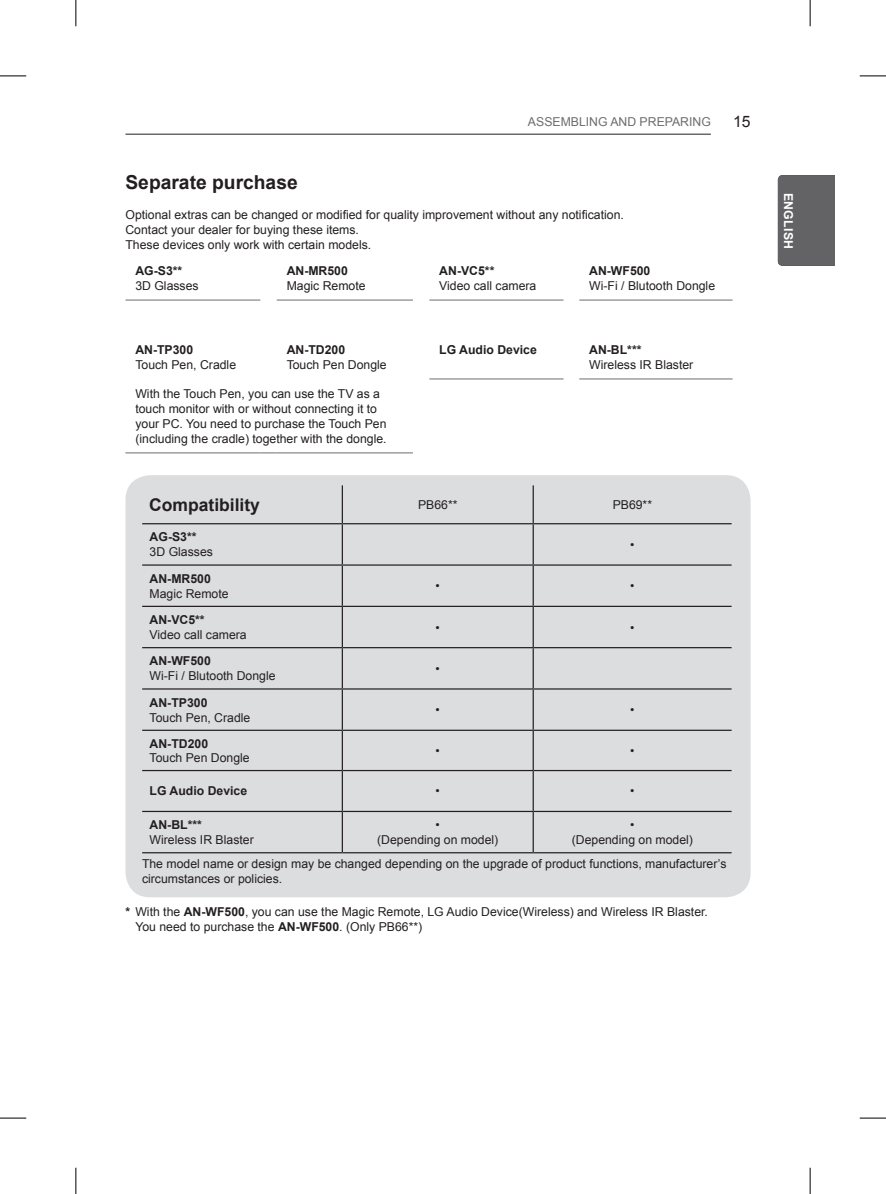
<style>
.page{position:relative;width:886px;height:1194px;background:#fff}
.page>*{position:absolute;margin:0;border:0;box-sizing:border-box;transform-origin:0 0}
.t1{font:700 19.25px "Arial";color:#231f20}
.t2{font:700 17.5px "Arial";color:#231f20}
.t3{font:15.75px "Arial";color:#231f20}
.t4{font:12.25px/15px "Arial";color:#231f20}
.t5{font:700 12.25px "Arial";color:#231f20}
.t6{font:12.25px "Arial";color:#6c6d70}
.t7{font:700 12.25px "Arial";letter-spacing:.02em;color:#fff}
.t8{font:700 12.25px "Bryant LG";color:#fff}
.s1{font-weight:700}
</style>
<div class="page">
<div style="left:778px;top:175px;width:57px;height:91px;background:#636366"></div>
<hr style="left:125px;top:134px;width:586px;height:1px;background:#231f20">
<hr style="left:429px;top:299px;width:134px;height:1px;background:#6c6d70">
<hr style="left:579px;top:299px;width:154px;height:1px;background:#6c6d70">
<hr style="left:125px;top:452px;width:135px;height:1px;background:#6c6d70">
<svg style="left:260px;top:452px;width:17px;height:1px"></svg>
<hr style="left:277px;top:452px;width:136px;height:1px;background:#6c6d70">
<hr style="left:429px;top:378px;width:134px;height:1px;background:#6c6d70">
<hr style="left:579px;top:378px;width:154px;height:1px;background:#6c6d70">
<hr style="left:125px;top:299px;width:135px;height:1px;background:#6c6d70">
<hr style="left:277px;top:299px;width:136px;height:1px;background:#6c6d70">
<div style="left:125px;top:475px;width:626px;height:422px;background:#dcdddf;border-radius:25px"></div>
<hr style="left:342px;top:485px;width:1px;height:38px;background:#231f20">
<hr style="left:533px;top:485px;width:1px;height:38px;background:#231f20">
<hr style="left:142px;top:523px;width:200px;height:1px;background:#231f20">
<hr style="left:342px;top:523px;width:191px;height:1px;background:#231f20">
<hr style="left:342px;top:524px;width:1px;height:40px;background:#231f20">
<hr style="left:533px;top:523px;width:199px;height:1px;background:#231f20">
<hr style="left:533px;top:524px;width:1px;height:40px;background:#231f20">
<hr style="left:142px;top:564px;width:200px;height:1px;background:#231f20">
<hr style="left:342px;top:564px;width:191px;height:1px;background:#231f20">
<hr style="left:342px;top:565px;width:1px;height:40px;background:#231f20">
<hr style="left:533px;top:564px;width:199px;height:1px;background:#231f20">
<hr style="left:533px;top:565px;width:1px;height:40px;background:#231f20">
<hr style="left:142px;top:605px;width:200px;height:2px;background:#231f20">
<hr style="left:342px;top:605px;width:191px;height:2px;background:#231f20">
<hr style="left:342px;top:607px;width:1px;height:40px;background:#231f20">
<hr style="left:533px;top:605px;width:199px;height:2px;background:#231f20">
<hr style="left:533px;top:607px;width:1px;height:40px;background:#231f20">
<hr style="left:142px;top:647px;width:200px;height:1px;background:#231f20">
<hr style="left:342px;top:647px;width:191px;height:1px;background:#231f20">
<hr style="left:342px;top:648px;width:1px;height:40px;background:#231f20">
<hr style="left:533px;top:647px;width:199px;height:1px;background:#231f20">
<hr style="left:533px;top:648px;width:1px;height:40px;background:#231f20">
<hr style="left:142px;top:688px;width:200px;height:1px;background:#231f20">
<hr style="left:342px;top:688px;width:191px;height:1px;background:#231f20">
<hr style="left:342px;top:689px;width:1px;height:40px;background:#231f20">
<hr style="left:533px;top:688px;width:199px;height:1px;background:#231f20">
<hr style="left:533px;top:689px;width:1px;height:40px;background:#231f20">
<hr style="left:142px;top:729px;width:200px;height:2px;background:#231f20">
<hr style="left:342px;top:729px;width:191px;height:2px;background:#231f20">
<hr style="left:342px;top:731px;width:1px;height:39px;background:#231f20">
<hr style="left:533px;top:729px;width:199px;height:2px;background:#231f20">
<hr style="left:533px;top:731px;width:1px;height:39px;background:#231f20">
<hr style="left:142px;top:770px;width:200px;height:1px;background:#231f20">
<hr style="left:342px;top:770px;width:191px;height:1px;background:#231f20">
<hr style="left:342px;top:771px;width:1px;height:39px;background:#231f20">
<hr style="left:533px;top:770px;width:199px;height:1px;background:#231f20">
<hr style="left:533px;top:771px;width:1px;height:39px;background:#231f20">
<hr style="left:142px;top:810px;width:200px;height:2px;background:#231f20">
<hr style="left:342px;top:810px;width:191px;height:2px;background:#231f20">
<hr style="left:342px;top:812px;width:1px;height:40px;background:#231f20">
<hr style="left:533px;top:810px;width:199px;height:2px;background:#231f20">
<hr style="left:533px;top:812px;width:1px;height:40px;background:#231f20">
<hr style="left:142px;top:852px;width:200px;height:1px;background:#231f20">
<hr style="left:342px;top:852px;width:191px;height:1px;background:#231f20">
<hr style="left:533px;top:852px;width:199px;height:1px;background:#231f20">
<svg style="left:0;top:76px;width:26px;height:1px"></svg>
<svg style="left:860px;top:76px;width:26px;height:1px"></svg>
<svg style="left:0;top:1117px;width:26px;height:1px"></svg>
<svg style="left:860px;top:1117px;width:26px;height:1px"></svg>
<svg style="left:76px;top:0;width:1px;height:26px"></svg>
<svg style="left:76px;top:1167px;width:1px;height:26px"></svg>
<svg style="left:810px;top:0;width:1px;height:26px"></svg>
<svg style="left:810px;top:1167px;width:1px;height:26px"></svg>
<p class="t6" style="left:528px;top:114px;width:184px">ASSEMBLING AND PREPARING</p>
<h1 class="t1" style="left:125px;top:170px;width:174px">Separate purchase</h1>
<p class="t4" style="left:125px;top:207px;width:500px">Optional extras can be changed or modified for quality improvement without any notification.<br>Contact your dealer for buying these items.<br>These devices only work with certain models.</p>
<p class="t5" style="left:135px;top:263px;width:48px">AG-S3**</p>
<p class="t4" style="left:135px;top:278px;width:65px">3D Glasses</p>
<p class="t5" style="left:439px;top:263px;width:57px">AN-VC5**</p>
<p class="t4" style="left:439px;top:278px;width:99px">Video call camera</p>
<p class="t5" style="left:287px;top:263px;width:63px">AN-MR500</p>
<p class="t4" style="left:287px;top:278px;width:80px">Magic Remote</p>
<p class="t5" style="left:589px;top:263px;width:63px">AN-WF500</p>
<p class="t4" style="left:589px;top:278px;width:127px">Wi-Fi / Blutooth Dongle</p>
<p class="t3" style="left:733px;top:111px;width:19px">15</p>
<p class="t5" style="left:135px;top:341px;width:59px">AN-TP300</p>
<p class="t4" style="left:135px;top:357px;width:102px">Touch Pen, Cradle</p>
<p class="t5" style="left:287px;top:341px;width:60px">AN-TD200</p>
<p class="t4" style="left:287px;top:357px;width:102px">Touch Pen Dongle</p>
<p class="t4" style="left:135px;top:386px;width:253px">With the Touch Pen, you can use the TV as a touch monitor with or without connecting it to your PC. You need to purchase the Touch Pen (including the cradle) together with the dongle.</p>
<p class="t5" style="left:439px;top:341px;width:99px">LG Audio Device</p>
<p class="t5" style="left:589px;top:341px;width:54px">AN-BL***</p>
<p class="t4" style="left:589px;top:357px;width:106px">Wireless IR Blaster</p>
<h2 class="t2" style="left:149px;top:493px;width:112px">Compatibility</h2>
<p class="t4" style="left:418px;top:497px;width:41px">PB66**</p>
<p class="t4" style="left:613px;top:497px;width:41px">PB69**</p>
<p class="t5" style="left:150px;top:529px;width:48px">AG-S3**</p>
<p class="t4" style="left:150px;top:544px;width:65px">3D Glasses</p>
<p class="t4" style="left:630px;top:537px;width:6px">•</p>
<p class="t5" style="left:150px;top:570px;width:63px">AN-MR500</p>
<p class="t4" style="left:150px;top:586px;width:80px">Magic Remote</p>
<p class="t5" style="left:150px;top:611px;width:57px">AN-VC5**</p>
<p class="t4" style="left:150px;top:627px;width:99px">Video call camera</p>
<p class="t5" style="left:150px;top:653px;width:63px">AN-WF500</p>
<p class="t4" style="left:150px;top:668px;width:127px">Wi-Fi / Blutooth Dongle</p>
<p class="t5" style="left:150px;top:694px;width:59px">AN-TP300</p>
<p class="t4" style="left:150px;top:710px;width:102px">Touch Pen, Cradle</p>
<p class="t5" style="left:150px;top:735px;width:60px">AN-TD200</p>
<p class="t4" style="left:150px;top:750px;width:102px">Touch Pen Dongle</p>
<p class="t4" style="left:436px;top:578px;width:6px">•</p>
<p class="t4" style="left:630px;top:578px;width:6px">•</p>
<p class="t4" style="left:436px;top:620px;width:6px">•</p>
<p class="t4" style="left:630px;top:620px;width:6px">•</p>
<p class="t4" style="left:436px;top:661px;width:6px">•</p>
<p class="t4" style="left:436px;top:702px;width:6px">•</p>
<p class="t4" style="left:630px;top:702px;width:6px">•</p>
<p class="t4" style="left:436px;top:743px;width:6px">•</p>
<p class="t4" style="left:630px;top:743px;width:6px">•</p>
<p class="t5" style="left:150px;top:783px;width:99px">LG Audio Device</p>
<p class="t4" style="left:436px;top:783px;width:6px">•</p>
<p class="t4" style="left:630px;top:783px;width:6px">•</p>
<p class="t5" style="left:150px;top:816px;width:54px">AN-BL***</p>
<p class="t4" style="left:150px;top:832px;width:106px">Wireless IR Blaster</p>
<p class="t4" style="left:377px;top:817px;width:123px;text-align:center">•<br>(Depending on model)</p>
<p class="t4" style="left:572px;top:817px;width:123px;text-align:center">•<br>(Depending on model)</p>
<p class="t4" style="left:142px;top:856px;width:586px">The model name or design may be changed depending on the upgrade of product functions, manufacturer’s circumstances or policies.</p>
<p class="t4" style="left:135px;top:904px;width:574px;text-indent:-10px"><span class="s1">*</span> With the <span class="s1">AN-WF500</span>, you can use the Magic Remote, LG Audio Device(Wireless) and Wireless IR Blaster.<br>You need to purchase the <span class="s1">AN-WF500</span>. (Only PB66**)</p>
<p class="t7" style="left:797px;top:193px;width:57px;rotate:90deg">ENGLISH</p>
<p class="t8" style="left:796px;top:208px;width:27px;rotate:90deg">ENG</p>
</div>
